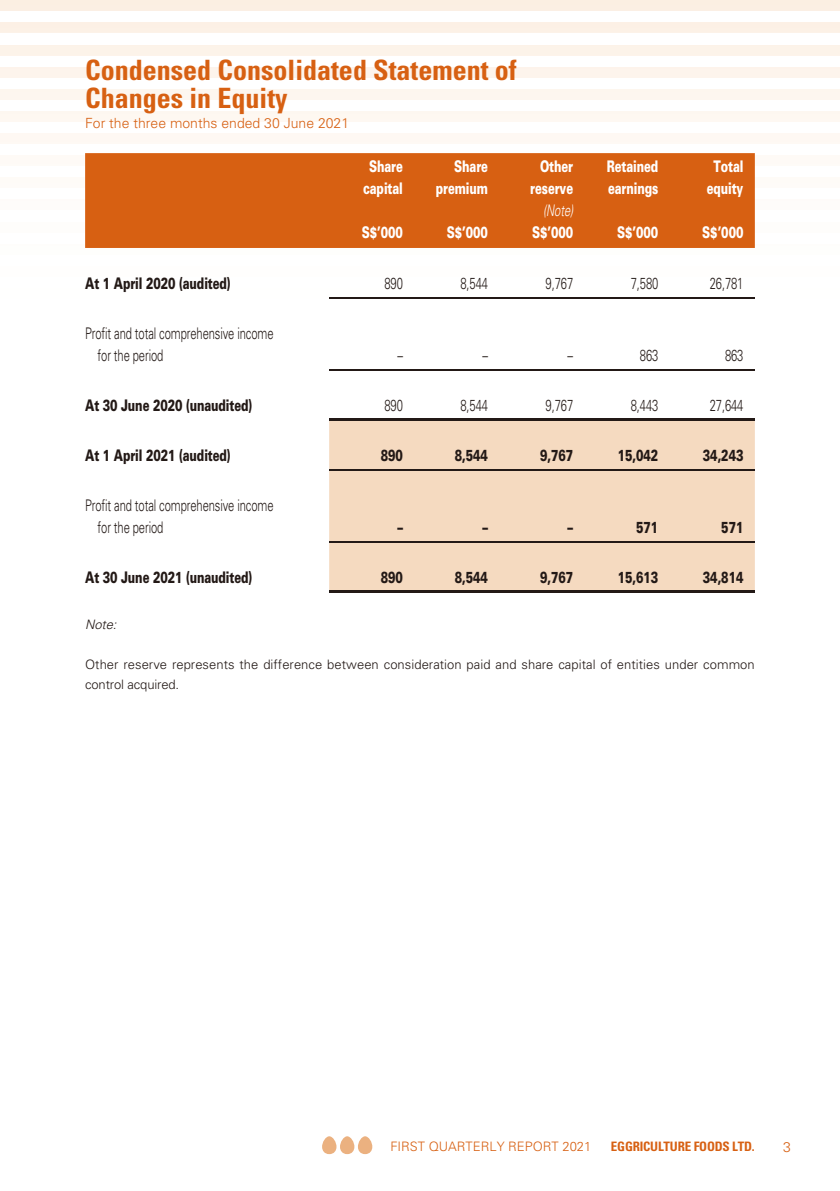
<style>
.page{position:relative;width:840px;height:1191px;background:#fff}
.page>*{position:absolute;margin:0;border:0;box-sizing:border-box;transform-origin:0 0}
.t1{font:700 condensed 28px/28px "Univers LT Std";color:#d76012}
.t2{font:900 16px "Univers LT Std";letter-spacing:-.01em;color:#231916;scale:.7 1}
.t3{font:300 16px/22px "Univers LT Std";letter-spacing:-.01em;color:#231916;scale:.7 1}
.t4{font:900 16px "Univers LT Std";letter-spacing:-.01em;color:#fff;scale:.7 1}
.t5{font:italic 300 16px "Univers LT Std";color:#fff;scale:.7 1}
.t6{font:300 14px "Univers LT Std";color:#d76012}
.t7{font:300 13px/20px "Univers LT Std";letter-spacing:.005em;color:#231916}
.t8{font:300 13px "Univers LT Std";color:#d76012}
.t9{font:700 condensed 13px "Univers LT Std";letter-spacing:-.015em;color:#d76012}
.t10{font:italic 300 13px "Univers LT Std";color:#231916}
</style>
<div class="page">
<div style="left:0;top:23px;width:839px;height:10px;background:#fcf0e5"></div>
<div style="left:0;top:45px;width:839px;height:10px;background:#fcf3e9"></div>
<div style="left:0;top:67px;width:839px;height:10px;background:#fdf4ec"></div>
<div style="left:0;top:89px;width:839px;height:10px;background:#fdf6ef"></div>
<div style="left:0;top:111px;width:839px;height:10px;background:#fef8f1"></div>
<div style="left:0;top:134px;width:839px;height:10px;background:#fef8f3"></div>
<div style="left:0;top:156px;width:839px;height:10px;background:#fefaf6"></div>
<div style="left:0;top:178px;width:839px;height:10px;background:#fefbf7"></div>
<div style="left:0;top:200px;width:839px;height:10px;background:#fefcfa"></div>
<div style="left:0;top:222px;width:839px;height:10px;background:#fefdfb"></div>
<div style="left:0;top:0;width:839px;height:11px;background:#fbefe3"></div>
<div style="left:322px;top:1136px;width:14px;height:18px;background:#ebb180;border-radius:7px"></div>
<div style="left:339px;top:1136px;width:15px;height:18px;background:#ebb180;border-radius:7px"></div>
<div style="left:357px;top:1136px;width:15px;height:18px;background:#ebb180;border-radius:7px"></div>
<div style="left:85px;top:153px;width:669px;height:95px;background:#d76012"></div>
<div style="left:329px;top:420px;width:425px;height:170px;background:#f5dac0"></div>
<hr style="left:329px;top:297px;width:85px;height:1px;background:#231916">
<hr style="left:414px;top:297px;width:85px;height:1px;background:#231916">
<hr style="left:499px;top:297px;width:85px;height:1px;background:#231916">
<hr style="left:584px;top:297px;width:85px;height:1px;background:#231916">
<hr style="left:669px;top:297px;width:85px;height:1px;background:#231916">
<hr style="left:329px;top:369px;width:85px;height:1px;background:#231916">
<hr style="left:414px;top:369px;width:85px;height:1px;background:#231916">
<hr style="left:499px;top:369px;width:85px;height:1px;background:#231916">
<hr style="left:584px;top:369px;width:85px;height:1px;background:#231916">
<hr style="left:669px;top:369px;width:85px;height:1px;background:#231916">
<hr style="left:329px;top:418px;width:85px;height:2px;background:#231916">
<hr style="left:414px;top:418px;width:85px;height:2px;background:#231916">
<hr style="left:499px;top:418px;width:85px;height:2px;background:#231916">
<hr style="left:584px;top:418px;width:85px;height:2px;background:#231916">
<hr style="left:669px;top:418px;width:85px;height:2px;background:#231916">
<hr style="left:329px;top:469px;width:85px;height:1px;background:#231916">
<hr style="left:414px;top:469px;width:85px;height:1px;background:#231916">
<hr style="left:499px;top:469px;width:85px;height:1px;background:#231916">
<hr style="left:584px;top:469px;width:85px;height:1px;background:#231916">
<hr style="left:669px;top:469px;width:85px;height:1px;background:#231916">
<hr style="left:329px;top:541px;width:85px;height:1px;background:#231916">
<hr style="left:414px;top:541px;width:85px;height:1px;background:#231916">
<hr style="left:499px;top:541px;width:85px;height:1px;background:#231916">
<hr style="left:584px;top:541px;width:85px;height:1px;background:#231916">
<hr style="left:669px;top:541px;width:85px;height:1px;background:#231916">
<hr style="left:329px;top:590px;width:85px;height:2px;background:#231916">
<hr style="left:414px;top:590px;width:85px;height:2px;background:#231916">
<hr style="left:499px;top:590px;width:85px;height:2px;background:#231916">
<hr style="left:584px;top:590px;width:85px;height:2px;background:#231916">
<hr style="left:669px;top:590px;width:85px;height:2px;background:#231916">
<h1 class="t1" style="left:85px;top:58px;width:432px">Condensed Consolidated Statement of<br>Changes in Equity</h1>
<p class="t6" style="left:85px;top:116px;width:265px">For the three months ended 30 June 2021</p>
<p class="t4" style="left:369px;top:159px;width:50px">Share</p>
<p class="t4" style="left:454px;top:159px;width:50px">Share</p>
<p class="t4" style="left:539px;top:159px;width:49px">Other</p>
<p class="t4" style="left:606px;top:159px;width:75px">Retained</p>
<p class="t4" style="left:713px;top:159px;width:44px">Total</p>
<p class="t4" style="left:363px;top:181px;width:58px">capital</p>
<p class="t4" style="left:435px;top:181px;width:76px">premium</p>
<p class="t4" style="left:530px;top:181px;width:63px">reserve</p>
<p class="t4" style="left:607px;top:181px;width:73px">earnings</p>
<p class="t4" style="left:706px;top:181px;width:54px">equity</p>
<p class="t5" style="left:543px;top:203px;width:44px">(Note)</p>
<p class="t4" style="left:361px;top:225px;width:60px">S$’000</p>
<p class="t4" style="left:446px;top:225px;width:60px">S$’000</p>
<p class="t4" style="left:531px;top:225px;width:60px">S$’000</p>
<p class="t4" style="left:617px;top:225px;width:60px">S$’000</p>
<p class="t4" style="left:702px;top:225px;width:60px">S$’000</p>
<p class="t2" style="left:85px;top:276px;width:209px">At 1 April 2020 (audited)</p>
<p class="t3" style="left:384px;top:273px;width:28px">890</p>
<p class="t3" style="left:460px;top:273px;width:41px">8,544</p>
<p class="t3" style="left:545px;top:273px;width:41px">9,767</p>
<p class="t3" style="left:630px;top:273px;width:41px">7,580</p>
<p class="t3" style="left:709px;top:273px;width:50px">26,781</p>
<p class="t3" style="left:98px;top:323px;width:253px;text-indent:-12px">Profit and total comprehensive income for the period</p>
<p class="t3" style="left:397px;top:345px;width:9px">–</p>
<p class="t3" style="left:482px;top:345px;width:9px">–</p>
<p class="t3" style="left:567px;top:345px;width:9px">–</p>
<p class="t3" style="left:639px;top:345px;width:28px">863</p>
<p class="t3" style="left:724px;top:345px;width:28px">863</p>
<p class="t2" style="left:85px;top:398px;width:240px">At 30 June 2020 (unaudited)</p>
<p class="t3" style="left:384px;top:396px;width:28px">890</p>
<p class="t3" style="left:460px;top:396px;width:41px">8,544</p>
<p class="t3" style="left:545px;top:396px;width:41px">9,767</p>
<p class="t3" style="left:630px;top:396px;width:41px">8,443</p>
<p class="t3" style="left:709px;top:396px;width:50px">27,644</p>
<p class="t2" style="left:85px;top:448px;width:209px">At 1 April 2021 (audited)</p>
<p class="t2" style="left:380px;top:448px;width:33px">890</p>
<p class="t2" style="left:454px;top:448px;width:49px">8,544</p>
<p class="t2" style="left:539px;top:448px;width:49px">9,767</p>
<p class="t2" style="left:617px;top:448px;width:59px">15,042</p>
<p class="t2" style="left:702px;top:448px;width:59px">34,243</p>
<p class="t3" style="left:98px;top:496px;width:253px;text-indent:-12px">Profit and total comprehensive income for the period</p>
<p class="t2" style="left:397px;top:520px;width:9px">–</p>
<p class="t2" style="left:482px;top:520px;width:9px">–</p>
<p class="t2" style="left:567px;top:520px;width:9px">–</p>
<p class="t2" style="left:635px;top:520px;width:33px">571</p>
<p class="t2" style="left:720px;top:520px;width:33px">571</p>
<p class="t2" style="left:85px;top:570px;width:240px">At 30 June 2021 (unaudited)</p>
<p class="t2" style="left:380px;top:570px;width:33px">890</p>
<p class="t2" style="left:454px;top:570px;width:49px">8,544</p>
<p class="t2" style="left:539px;top:570px;width:49px">9,767</p>
<p class="t2" style="left:617px;top:570px;width:59px">15,613</p>
<p class="t2" style="left:702px;top:570px;width:59px">34,814</p>
<p class="t10" style="left:85px;top:618px;width:33px">Note:</p>
<p class="t7" style="left:85px;top:655px;width:670px">Other reserve represents the difference between consideration paid and share capital of entities under common control acquired.</p>
<p class="t8" style="left:390px;top:1140px;width:202px">FIRST QUARTERLY REPORT 2021</p>
<p class="t9" style="left:610px;top:1140px;width:145px">EGGRICULTURE FOODS LTD.</p>
<p class="t6" style="left:782px;top:1140px;width:9px">3</p>
</div>
